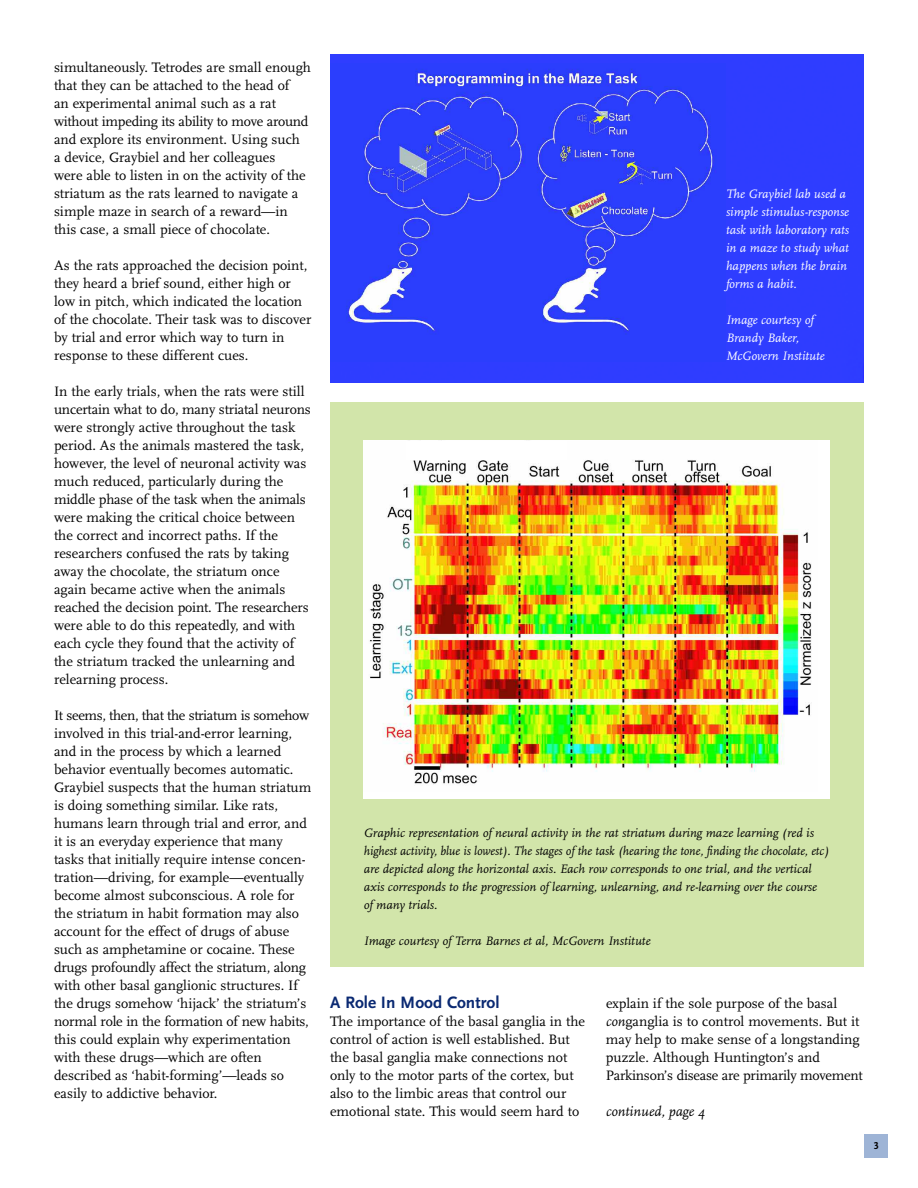
<style>
.page{position:relative;width:918px;height:1188px;background:#fff}
.page>*{position:absolute;margin:0;border:0;box-sizing:border-box;transform-origin:0 0}
.t1{font:700 17.25px "Scala Sans";color:#0a2972}
.t2{font:14.25px/18px "Scala";color:#000}
.t3{font:italic 14.25px "Scala";color:#000}
.t4{font:italic 12.75px/18px "Scala";color:#000}
.t5{font:italic 12.75px/18px "Scala";color:#fff}
.t6{font:700 10.5px "Scala Sans Caps";color:#000}
.s1{font-style:italic}
</style>
<div class="page">
<div style="left:330px;top:54px;width:534px;height:328px;background:#2f3dff"></div>
<img style="left:330px;top:64px;width:396px;height:298px">
<div style="left:864px;top:1134px;width:23px;height:23px;background:#9eb4d6"></div>
<div style="left:330px;top:402px;width:534px;height:564px;background:#d2e5aa"></div>
<div style="left:363px;top:441px;width:467px;height:358px;background:#fff"></div>
<img style="left:369px;top:460px;width:443px;height:325px">
<p class="t2" style="left:54px;top:58px;width:258px">simultaneously. Tetrodes are small enough that they can be attached to the head of<br>an experimental animal such as a rat without impeding its ability to move around and explore its environment. Using such<br>a device, Graybiel and her colleagues<br>were able to listen in on the activity of the striatum as the rats learned to navigate a simple maze in search of a reward—in this case, a small piece of chocolate.</p>
<p class="t2" style="left:54px;top:256px;width:259px">As the rats approached the decision point, they heard a brief sound, either high or low in pitch, which indicated the location of the chocolate. Their task was to discover by trial and error which way to turn in response to these different cues.</p>
<p class="t2" style="left:54px;top:382px;width:258px">In the early trials, when the rats were still uncertain what to do, many striatal neurons were strongly active throughout the task period. As the animals mastered the task, however, the level of neuronal activity was much reduced, particularly during the middle phase of the task when the animals were making the critical choice between the correct and incorrect paths. If the researchers confused the rats by taking away the chocolate, the striatum once again became active when the animals reached the decision point. The researchers were able to do this repeatedly, and with each cycle they found that the activity of the striatum tracked the unlearning and relearning process.</p>
<p class="t2" style="left:54px;top:706px;width:259px">It seems, then, that the striatum is somehow involved in this trial-and-error learning, and in the process by which a learned behavior eventually becomes automatic.<br>Graybiel suspects that the human striatum is doing something similar. Like rats, humans learn through trial and error, and it is an everyday experience that many tasks that initially require intense concen&shy;tration—driving, for example—eventually become almost subconscious. A role for the striatum in habit formation may also account for the effect of drugs of abuse such as amphetamine or cocaine. These drugs profoundly affect the striatum, along with other basal ganglionic structures. If the drugs somehow ‘hijack’ the striatum’s normal role in the formation of new habits, this could explain why experimentation with these drugs—which are often described as ‘habit-forming’—leads so easily to addictive behavior.</p>
<p class="t5" style="left:726px;top:185px;width:125px">The Graybiel lab used a simple stimulus-response task with laboratory rats in a maze to study what happens when the brain forms a habit.</p>
<p class="t5" style="left:726px;top:311px;width:100px">Image courtesy of<br>Brandy Baker,<br>McGovern Institute</p>
<p class="t4" style="left:364px;top:824px;width:467px">Graphic representation of neural activity in the rat striatum during maze learning (red is highest activity, blue is lowest). The stages of the task (hearing the tone, finding the chocolate, etc) are depicted along the horizontal axis. Each row corresponds to one trial, and the vertical axis corresponds to the progression of learning, unlearning, and re-learning over the course of many trials.</p>
<p class="t4" style="left:364px;top:932px;width:288px">Image courtesy of Terra Barnes et al, McGovern Institute</p>
<p class="t1" style="left:330px;top:995px;width:171px">A Role In Mood Control</p>
<p class="t2" style="left:330px;top:1012px;width:257px">The importance of the basal ganglia in the control of action is well established. But the basal ganglia make connections not only to the motor parts of the cortex, but also to the limbic areas that control our emotional state. This would seem hard to</p>
<p class="t2" style="left:606px;top:994px;width:258px">explain if the sole purpose of the basal <span class="s1">con</span>ganglia is to control movements. But it may help to make sense of a longstanding puzzle. Although Huntington’s and Parkinson’s disease are primarily movement</p>
<p class="t3" style="left:606px;top:1103px;width:100px">continued, page 4</p>
<p class="t6" style="left:874px;top:1139px;width:7px">3</p>
</div>
